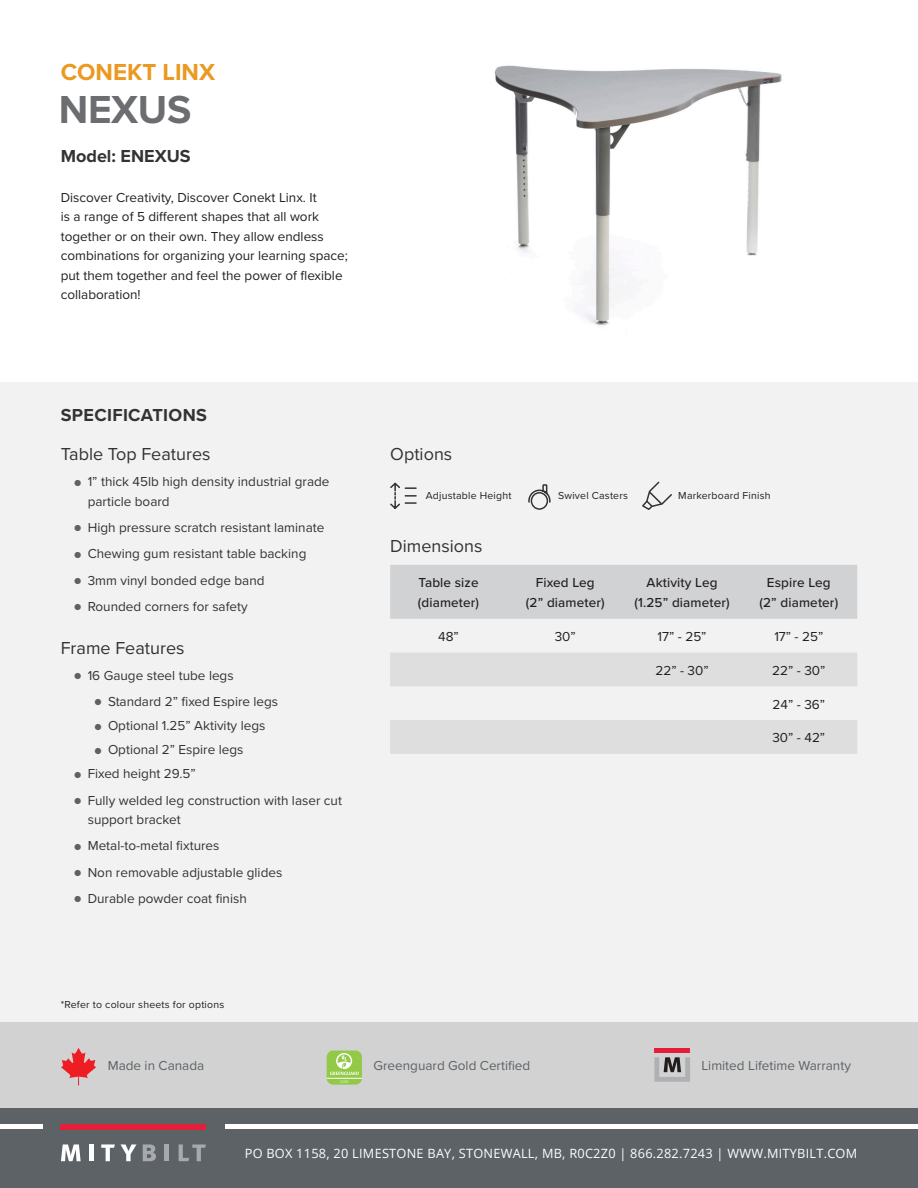
<style>
.page{position:relative;width:918px;height:1188px;background:#fff}
.page>*{position:absolute;margin:0;border:0;box-sizing:border-box;transform-origin:0 0}
.t1{font:700 40.5px "Proxima Nova";letter-spacing:-.01em;color:#6c6d70}
.Overline{font:700 24px "Proxima Nova";color:#ea9921}
.Subheader{font:18px "Proxima Nova";color:#323332}
.Model{font:700 18px "Proxima Nova";letter-spacing:.015em;color:#323332}
.t2{font:13.5px/19.5px "Proxima Nova";color:#323332}
.Body{font:13.5px/19.5px "Proxima Nova";color:#231f20}
.Table_Headers{font:500 13.5px/19.5px "Proxima Nova";letter-spacing:.01em;color:#231f20;text-align:center}
.t3{font:13.5px "Proxima Nova";color:#5c6266}
.Table_Body{font:13.5px "Proxima Nova";color:#231f20}
.t4{font:12.75px "Open Sans";letter-spacing:.02em;color:#fff}
.Options{font:10.5px "Proxima Nova";letter-spacing:.02em;color:#231f20}
.Small_text{font:10.5px "Proxima Nova";letter-spacing:.02em;color:#231f20}
.s1{font-size:10.5px;color:#5c6266}
</style>
<div class="page">
<div style="left:0;top:382px;width:918px;height:806px;background:#f2f2f3"></div>
<div style="left:0;top:1022px;width:918px;height:87px;background:#d2d2d3"></div>
<div style="left:0;top:1109px;width:918px;height:79px;background:#5c6266"></div>
<div style="left:61px;top:1124px;width:145px;height:5px;background:#e41f39"></div>
<svg style="left:61px;top:1144px;width:20px;height:17px"></svg>
<hr style="left:90px;top:1144px;width:4px;height:17px;background:#fff">
<svg style="left:101px;top:1144px;width:14px;height:17px"></svg>
<svg style="left:121px;top:1144px;width:15px;height:17px"></svg>
<svg style="left:143px;top:1144px;width:13px;height:17px"></svg>
<hr style="left:165px;top:1144px;width:4px;height:17px;background:#a7a9ac">
<svg style="left:179px;top:1144px;width:27px;height:17px"></svg>
<div style="left:225px;top:1124px;width:693px;height:5px;background:#fff"></div>
<div style="left:0;top:1124px;width:42px;height:5px;background:#fff"></div>
<div style="left:327px;top:1051px;width:35px;height:34px;background:#92c947;border-radius:6px"></div>
<hr style="left:327px;top:1078px;width:35px;height:1px;background:#fff">
<svg style="left:330px;top:1053px;width:29px;height:30px"></svg>
<svg style="left:61px;top:1048px;width:35px;height:37px"></svg>
<div style="left:654px;top:1048px;width:36px;height:5px;background:#e41e38"></div>
<svg style="left:654px;top:1057px;width:36px;height:25px"></svg>
<svg style="left:390px;top:482px;width:27px;height:27px"></svg>
<svg style="left:642px;top:481px;width:30px;height:29px"></svg>
<svg style="left:528px;top:484px;width:23px;height:26px"></svg>
<div style="left:390px;top:565px;width:467px;height:54px;background:#d1d2d4"></div>
<svg style="left:390px;top:653px;width:467px;height:101px;fill:#dfdedf"></svg>
<img style="left:495px;top:65px;width:287px;height:261px">
<p class="Overline" style="left:61px;top:54px;width:156px">CONEKT LINX</p>
<p class="t1" style="left:59px;top:79px;width:134px">NEXUS</p>
<p class="Model" style="left:61px;top:142px;width:131px">Model: ENEXUS</p>
<p class="Body" style="left:61px;top:187px;width:289px">Discover Creativity, Discover Conekt Linx. It<br>is a range of 5 different shapes that all work together or on their own. They allow endless combinations for organizing your learning space; put them together and feel the power of flexible collaboration!</p>
<h3 class="Model" style="left:61px;top:401px;width:148px">SPECIFICATIONS</h3>
<p class="Subheader" style="left:61px;top:441px;width:151px">Table Top Features</p>
<p class="t2" style="left:88px;top:472px;width:243px;text-indent:-14px"><span class="s1">●</span> 1” thick 45lb high density industrial grade particle board</p>
<p class="t2" style="left:74px;top:517px;width:252px"><span class="s1">●</span> High pressure scratch resistant laminate</p>
<p class="t2" style="left:74px;top:544px;width:234px"><span class="s1">●</span> Chewing gum resistant table backing</p>
<p class="t2" style="left:74px;top:570px;width:192px"><span class="s1">●</span> 3mm vinyl bonded edge band</p>
<p class="t2" style="left:74px;top:596px;width:175px"><span class="s1">●</span> Rounded corners for safety</p>
<p class="Subheader" style="left:61px;top:634px;width:125px">Frame Features</p>
<p class="t2" style="left:74px;top:665px;width:161px"><span class="s1">●</span> 16 Gauge steel tube legs</p>
<p class="t2" style="left:94px;top:691px;width:185px"><span class="s1">●</span> Standard 2” fixed Espire legs</p>
<p class="t2" style="left:94px;top:715px;width:172px"><span class="s1">●</span> Optional 1.25” Aktivity legs</p>
<p class="t2" style="left:94px;top:740px;width:151px"><span class="s1">●</span> Optional 2” Espire legs</p>
<p class="t2" style="left:74px;top:764px;width:123px"><span class="s1">●</span> Fixed height 29.5”</p>
<p class="t2" style="left:88px;top:790px;width:256px;text-indent:-14px"><span class="s1">●</span> Fully welded leg construction with laser cut support bracket</p>
<p class="t2" style="left:74px;top:836px;width:147px"><span class="s1">●</span> Metal-to-metal fixtures</p>
<p class="t2" style="left:74px;top:862px;width:210px"><span class="s1">●</span> Non removable adjustable glides</p>
<p class="t2" style="left:74px;top:888px;width:174px"><span class="s1">●</span> Durable powder coat finish</p>
<p class="Small_text" style="left:61px;top:997px;width:165px">*Refer to colour sheets for options</p>
<p class="Subheader" style="left:390px;top:441px;width:64px">Options</p>
<p class="Options" style="left:426px;top:488px;width:87px">Adjustable Height</p>
<p class="Options" style="left:558px;top:488px;width:71px">Swivel Casters</p>
<p class="Options" style="left:678px;top:488px;width:94px">Markerboard Finish</p>
<p class="Subheader" style="left:390px;top:533px;width:94px">Dimensions</p>
<p class="Table_Headers" style="left:418px;top:573px;width:63px;text-align:left">Table size (diameter)</p>
<p class="Table_Headers" style="left:526px;top:573px;width:80px">Fixed Leg (2” diameter)</p>
<p class="Table_Headers" style="left:634px;top:573px;width:97px">Aktivity Leg (1.25” diameter)</p>
<p class="Table_Headers" style="left:760px;top:573px;width:80px">Espire Leg (2” diameter)</p>
<p class="Table_Body" style="left:438px;top:626px;width:22px">48”</p>
<p class="Body" style="left:555px;top:626px;width:23px">30”</p>
<p class="Body" style="left:658px;top:626px;width:50px">17” - 25”</p>
<p class="Body" style="left:774px;top:626px;width:50px">17” - 25”</p>
<p class="Body" style="left:655px;top:660px;width:55px">22” - 30”</p>
<p class="Body" style="left:772px;top:660px;width:55px">22” - 30”</p>
<p class="Body" style="left:773px;top:694px;width:54px">24” - 36”</p>
<p class="Body" style="left:772px;top:727px;width:54px">30” - 42”</p>
<p class="t3" style="left:108px;top:1056px;width:98px">Made in Canada</p>
<p class="t3" style="left:374px;top:1056px;width:158px">Greenguard Gold Certified</p>
<p class="t3" style="left:701px;top:1056px;width:151px">Limited Lifetime Warranty</p>
<p class="t4" style="left:245px;top:1144px;width:614px">PO BOX 1158, 20 LIMESTONE BAY, STONEWALL, MB, R0C2Z0 | 866.282.7243 | WWW.MITYBILT.COM</p>
</div>
